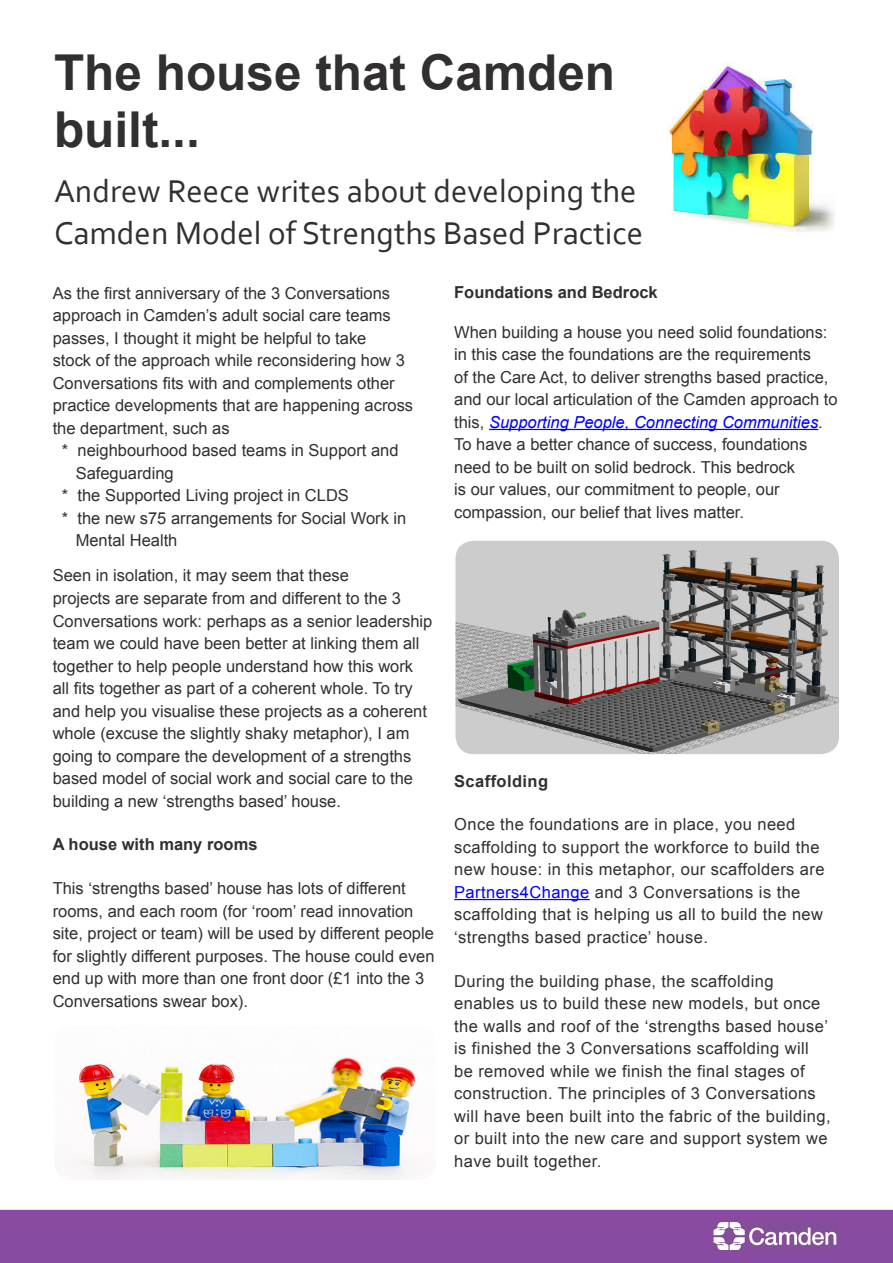
<style>
.page{position:relative;width:893px;height:1263px;background:#fff}
.page>*{position:absolute;margin:0;border:0;box-sizing:border-box;transform-origin:0 0}
.ARTICLE_HEADING{font:700 49.5px/57px "Arial";color:#312f30}
.BYLINE{font:33px/42px "Corbel";color:#312f30}
.BODY_TEXT{font:16.5px/22.5px "Arial";color:#312f30}
.BODY_TEXT-2{font:16.5px/22.5px "Arial";letter-spacing:.025em;color:#312f30}
.BODY_TEXT-3{font:700 16.5px "Arial";color:#312f30}
.BODY_TEXT-4{font:700 16.5px "Arial";letter-spacing:.025em;color:#312f30}
.s1{font-style:italic;color:#00f}
.s2{font-style:italic}
.s3{color:#00f}
</style>
<div class="page">
<div style="left:0;top:1210px;width:893px;height:53px;background:#884ba1"></div>
<img style="left:712px;top:1222px;width:124px;height:27px">
<hr style="left:489px;top:429px;width:329px;height:1px;background:#00f">
<hr style="left:454px;top:899px;width:136px;height:1px;background:#00f">
<img style="left:455px;top:541px;width:384px;height:213px">
<img style="left:666px;top:63px;width:169px;height:169px">
<img style="left:68px;top:1057px;width:348px;height:123px">
<p class="ARTICLE_HEADING" style="left:54px;top:46px;width:563px">The house that Camden built...</p>
<p class="BYLINE" style="left:54px;top:169px;width:591px">Andrew Reece writes about developing the<br>Camden Model of Strengths Based Practice</p>
<p class="BODY_TEXT" style="left:53px;top:282px;width:339px">As the first anniversary of the 3 Conversations</p>
<p class="BODY_TEXT" style="left:53px;top:304px;width:340px">approach in Camden’s adult social care teams</p>
<p class="BODY_TEXT" style="left:53px;top:327px;width:315px">passes, I thought it might be helpful to take</p>
<p class="BODY_TEXT" style="left:53px;top:349px;width:354px">stock of the approach while reconsidering how 3</p>
<p class="BODY_TEXT" style="left:53px;top:372px;width:344px">Conversations fits with and complements other</p>
<p class="BODY_TEXT" style="left:53px;top:394px;width:362px">practice developments that are happening across</p>
<p class="BODY_TEXT" style="left:53px;top:417px;width:179px">the department, such as</p>
<p class="BODY_TEXT" style="left:62px;top:439px;width:338px">* neighbourhood based teams in Support and</p>
<p class="BODY_TEXT" style="left:76px;top:462px;width:100px">Safeguarding</p>
<p class="BODY_TEXT" style="left:62px;top:484px;width:289px">* the Supported Living project in CLDS</p>
<p class="BODY_TEXT" style="left:62px;top:507px;width:346px">* the new s75 arrangements for Social Work in</p>
<p class="BODY_TEXT" style="left:76px;top:529px;width:103px">Mental Health</p>
<p class="BODY_TEXT" style="left:53px;top:565px;width:381px">Seen in isolation, it may seem that these<br>projects are separate from and different to the 3<br>Conversations work: perhaps as a senior leadership team we could have been better at linking them all together to help people understand how this work all fits together as part of a coherent whole. To try and help you visualise these projects as a coherent whole (excuse the slightly shaky metaphor), I am going to compare the development of a strengths based model of social work and social care to the building a new ‘strengths based’ house.</p>
<p class="BODY_TEXT-3" style="left:53px;top:833px;width:206px">A house with many rooms</p>
<p class="BODY_TEXT" style="left:53px;top:877px;width:383px">This ‘strengths based’ house has lots of different rooms, and each room (for ‘room’ read innovation site, project or team) will be used by different people for slightly different purposes. The house could even end up with more than one front door (£1 into the 3<br>Conversations swear box).</p>
<p class="BODY_TEXT-3" style="left:454px;top:281px;width:205px">Foundations and Bedrock</p>
<p class="BODY_TEXT" style="left:454px;top:321px;width:385px">When building a house you need solid foundations: in this case the foundations are the requirements<br>of the Care Act, to deliver strengths based practice, and our local articulation of the Camden approach to this, <span class="s1">Supporting People, Connecting Communities</span><span class="s2">.<br></span>To have a better chance of success, foundations need to be built on solid bedrock. This bedrock<br>is our values, our commitment to people, our compassion, our belief that lives matter.</p>
<p class="BODY_TEXT-4" style="left:454px;top:770px;width:95px">Scaffolding</p>
<p class="BODY_TEXT-2" style="left:454px;top:813px;width:372px">Once the foundations are in place, you need scaffolding to support the workforce to build the new house: in this metaphor, our scaffolders are <span class="s3">Partners4Change</span> and 3 Conversations is the scaffolding that is helping us all to build the new ‘strengths based practice’ house.</p>
<p class="BODY_TEXT-2" style="left:454px;top:970px;width:378px">During the building phase, the scaffolding enables us to build these new models, but once the walls and roof of the ‘strengths based house’ is finished the 3 Conversations scaffolding will be removed while we finish the final stages of construction. The principles of 3 Conversations will have been built into the fabric of the building, or built into the new care and support system we have built together.</p>
</div>
